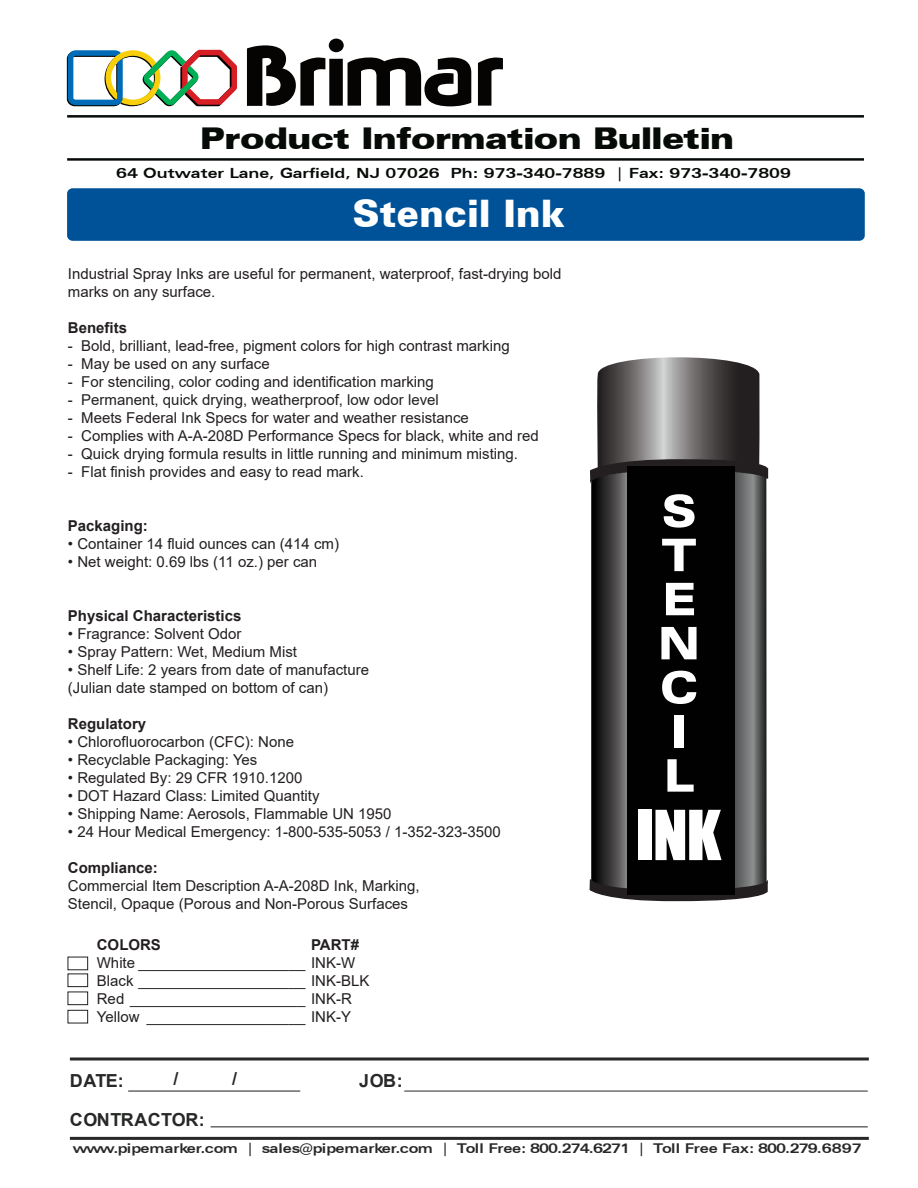
<style>
.page{position:relative;width:918px;height:1188px;background:#fff}
.page>*{position:absolute;margin:0;border:0;box-sizing:border-box;transform-origin:0 0}
.t1{font:900 37.95px "Zurich BT";color:#fff}
.t2{font:900 expanded 30px "Zurich BT";color:#070b07}
.t3{font:700 18px "Arial";color:#272927}
.t4{font:700 18px "Arial";letter-spacing:.025em;color:#272927}
.t5{font:15px/18px "Arial";color:#231f20}
.t6{font:700 15px "Arial";color:#231f20}
.t7{font:700 expanded 13.95px "Zurich BT";color:#070b07;scale:1.04 1}
.t8{font:700 expanded 13.5px "Zurich BT";letter-spacing:-.035em;color:#272927}
</style>
<div class="page">
<div style="left:67px;top:188px;width:798px;height:53px;background:#005298;border-radius:5px"></div>
<hr style="left:67px;top:115px;width:797px;height:3px;background:#070b07">
<hr style="left:67px;top:158px;width:797px;height:3px;background:#070b07">
<svg style="left:247px;top:39px;width:224px;height:67px"></svg>
<svg style="left:478px;top:57px;width:25px;height:49px"></svg>
<svg style="left:67px;top:50px;width:170px;height:57px"></svg>
<hr style="left:211px;top:1126px;width:657px;height:1px;background:#272927">
<hr style="left:404px;top:1091px;width:464px;height:1px;background:#272927">
<hr style="left:70px;top:1137px;width:799px;height:3px;background:#272927">
<svg style="left:70px;top:1057px;width:799px;height:4px;background:#5b5d5b"></svg>
<hr style="left:128px;top:1091px;width:172px;height:1px;background:#272927">
<div style="left:68px;top:974px;width:20px;height:13px;border:1px solid #231f20"></div>
<div style="left:68px;top:992px;width:20px;height:13px;border:1px solid #231f20"></div>
<div style="left:68px;top:1010px;width:20px;height:13px;border:1px solid #231f20"></div>
<svg style="left:591px;top:615px;width:176px;height:265px;background:#4d4d4e"></svg>
<svg style="left:589px;top:880px;width:179px;height:22px"></svg>
<div style="left:627px;top:466px;width:108px;height:429px;background:#010101"></div>
<svg style="left:590px;top:357px;width:179px;height:258px"></svg>
<svg style="left:661px;top:627px;width:36px;height:32px"></svg>
<svg style="left:662px;top:671px;width:34px;height:33px"></svg>
<div style="left:674px;top:715px;width:10px;height:33px;background:#fff"></div>
<svg style="left:667px;top:759px;width:27px;height:33px"></svg>
<div style="left:638px;top:810px;width:13px;height:50px;background:#fff"></div>
<svg style="left:655px;top:810px;width:67px;height:50px"></svg>
<h2 class="t2" style="left:201px;top:121px;width:535px">Product Information Bulletin</h2>
<p class="t7" style="left:116px;top:165px;width:650px">64 Outwater Lane, Garfield, NJ 07026 Ph: 973-340-7889 | Fax: 973-340-7809</p>
<h1 class="t1" style="left:353px;top:190px;width:214px">Stencil Ink</h1>
<p class="t5" style="left:68px;top:265px;width:495px">Industrial Spray Inks are useful for permanent, waterproof, fast-drying bold marks on any surface.</p>
<p class="t6" style="left:68px;top:317px;width:61px">Benefits</p>
<p class="t5" style="left:68px;top:337px;width:443px">- Bold, brilliant, lead-free, pigment colors for high contrast marking</p>
<p class="t5" style="left:68px;top:355px;width:203px">- May be used on any surface</p>
<p class="t5" style="left:68px;top:373px;width:367px">- For stenciling, color coding and identification marking</p>
<p class="t5" style="left:68px;top:391px;width:372px">- Permanent, quick drying, weatherproof, low odor level</p>
<p class="t5" style="left:68px;top:409px;width:403px">- Meets Federal Ink Specs for water and weather resistance</p>
<p class="t5" style="left:68px;top:427px;width:473px">- Complies with A-A-208D Performance Specs for black, white and red</p>
<p class="t5" style="left:68px;top:445px;width:452px">- Quick drying formula results in little running and minimum misting.</p>
<p class="t5" style="left:68px;top:463px;width:297px">- Flat finish provides and easy to read mark.</p>
<p class="t6" style="left:68px;top:515px;width:82px">Packaging:</p>
<p class="t5" style="left:68px;top:535px;width:273px">• Container 14 fluid ounces can (414 cm)</p>
<p class="t5" style="left:68px;top:553px;width:251px">• Net weight: 0.69 lbs (11 oz.) per can</p>
<p class="t6" style="left:68px;top:605px;width:175px">Physical Characteristics</p>
<p class="t5" style="left:68px;top:625px;width:175px">• Fragrance: Solvent Odor</p>
<p class="t5" style="left:68px;top:643px;width:231px">• Spray Pattern: Wet, Medium Mist</p>
<p class="t5" style="left:68px;top:661px;width:303px">• Shelf Life: 2 years from date of manufacture (Julian date stamped on bottom of can)</p>
<p class="t6" style="left:68px;top:713px;width:80px">Regulatory</p>
<p class="t5" style="left:68px;top:733px;width:228px">• Chlorofluorocarbon (CFC): None</p>
<p class="t5" style="left:68px;top:751px;width:191px">• Recyclable Packaging: Yes</p>
<p class="t5" style="left:68px;top:769px;width:236px">• Regulated By: 29 CFR 1910.1200</p>
<p class="t5" style="left:68px;top:787px;width:253px">• DOT Hazard Class: Limited Quantity</p>
<p class="t5" style="left:68px;top:805px;width:325px">• Shipping Name: Aerosols, Flammable UN 1950</p>
<p class="t5" style="left:68px;top:823px;width:434px">• 24 Hour Medical Emergency: 1-800-535-5053 / 1-352-323-3500</p>
<p class="t6" style="left:68px;top:857px;width:92px">Compliance:</p>
<p class="t5" style="left:68px;top:877px;width:353px">Commercial Item Description A-A-208D Ink, Marking,<br>Stencil, Opaque (Porous and Non-Porous Surfaces</p>
<p class="t6" style="left:97px;top:934px;width:66px">COLORS</p>
<p class="t6" style="left:311px;top:934px;width:50px">PART#</p>
<p class="t5" style="left:97px;top:954px;width:274px">White ____________________ INK-W Black ____________________ INK-BLK Red _____________________ INK-R Yellow ___________________ INK-Y</p>
<p class="t3" style="left:70px;top:1068px;width:55px">DATE:</p>
<p class="t3" style="left:173px;top:1066px;width:7px">/</p>
<p class="t3" style="left:232px;top:1066px;width:7px">/</p>
<p class="t4" style="left:70px;top:1107px;width:136px">CONTRACTOR:</p>
<p class="t3" style="left:359px;top:1068px;width:45px">JOB:</p>
<p class="t8" style="left:73px;top:1140px;width:790px">www.pipemarker.com | sales@pipemarker.com | Toll Free: 800.274.6271 | Toll Free Fax: 800.279.6897</p>
</div>
